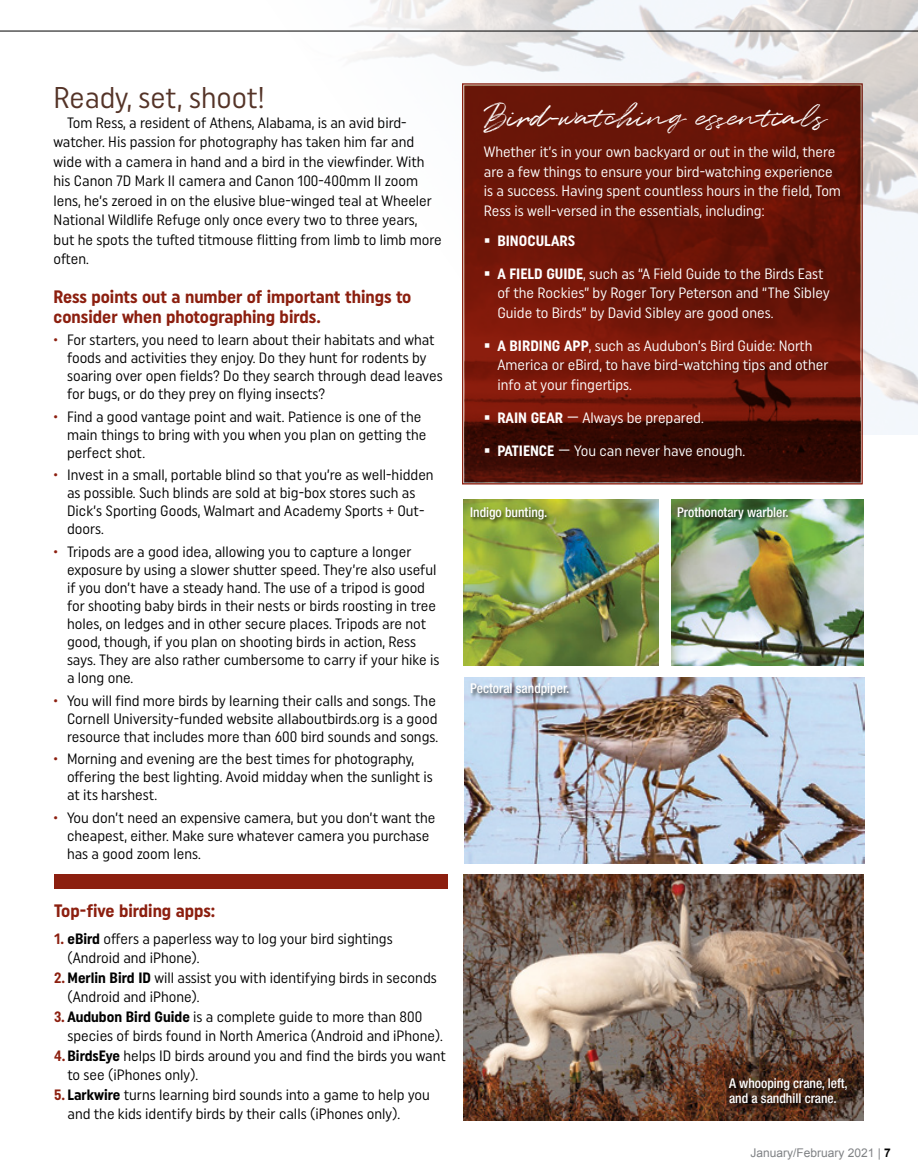
<style>
.page{position:relative;width:918px;height:1175px;background:#fff}
.page>*{position:absolute;margin:0;border:0;box-sizing:border-box;transform-origin:0 0}
.RTM_Script_Font_2{font:31.5px "Quentin";color:#fff}
.RTM_Subhead{font:30px "Uniform Condensed";color:#543327}
.RTM_Subhead_in_Body{font:700 18px/19.5px "Uniform Condensed";color:#8c1f0f}
.RTM_Sidebar-Indent{font:15px/18px "Uniform Condensed";color:#000}
.RTM_Sidebar-Indent-2{font:15px/19.5px "Uniform Condensed";color:#fff}
.t1{font:700 15px "Uniform Condensed";color:#fff}
.RTM_Cutlines{font:500 condensed 13.5px/15px "Helvetica Neue LT Std";color:#fff}
.t2{font:12px "Arial";color:#808285}
.s1{color:#8c1f0f}
.s2{font-weight:700;color:#8c1f0f}
.s3{font-weight:700}
.s4{font-size:16.5px}
.s5{font-weight:700;color:#000}
</style>
<div class="page">
<img style="left:230px;top:0;width:688px;height:435px">
<svg style="left:459px;top:80px;width:407px;height:405px;background:#691a0e"></svg>
<hr style="left:0;top:31px;width:918px;height:1px;background:#000">
<div style="left:54px;top:874px;width:393px;height:15px;background:#8c1f0f"></div>
<img style="left:463px;top:500px;width:196px;height:166px">
<img style="left:672px;top:500px;width:192px;height:165px">
<img style="left:463px;top:874px;width:401px;height:246px">
<img style="left:464px;top:677px;width:401px;height:186px">
<div style="left:470px;top:506px;width:82px;height:18px;background:#000;opacity:.75"></div>
<div style="left:677px;top:505px;width:117px;height:19px;background:#000;opacity:.75"></div>
<div style="left:470px;top:682px;width:104px;height:19px;background:#000;opacity:.75"></div>
<div style="left:728px;top:1076px;width:124px;height:32px;background:#000;opacity:.75"></div>
<svg style="left:485px;top:238px;width:4px;height:4px"></svg>
<svg style="left:485px;top:271px;width:4px;height:4px"></svg>
<svg style="left:485px;top:343px;width:4px;height:4px"></svg>
<svg style="left:485px;top:415px;width:4px;height:4px"></svg>
<svg style="left:485px;top:448px;width:4px;height:4px"></svg>
<p class="RTM_Subhead" style="left:54px;top:80px;width:213px">Ready, set, shoot!</p>
<p class="RTM_Sidebar-Indent" style="left:54px;top:112px;width:390px;line-height:19.5px;text-indent:14px">Tom Ress, a resident of Athens, Alabama, is an avid bird&shy;watcher. His passion for photography has taken him far and wide with a camera in hand and a bird in the viewfinder. With his Canon 7D Mark II camera and Canon 100-400mm II zoom lens, he’s zeroed in on the elusive blue-winged teal at Wheeler National Wildlife Refuge only once every two to three years, but he spots the tufted titmouse flitting from limb to limb more often.</p>
<p class="RTM_Subhead_in_Body" style="left:54px;top:287px;width:359px">Ress points out a number of important things to consider when photographing birds.</p>
<p class="RTM_Sidebar-Indent" style="left:67px;top:331px;width:377px;text-indent:-14px"><span class="s1">•</span> For starters, you need to learn about their habitats and what foods and activities they enjoy. Do they hunt for rodents by soaring over open fields? Do they search through dead leaves for bugs, or do they prey on flying insects?</p>
<p class="RTM_Sidebar-Indent" style="left:67px;top:407px;width:361px;text-indent:-14px"><span class="s1">•</span> Find a good vantage point and wait. Patience is one of the main things to bring with you when you plan on getting the perfect shot.</p>
<p class="RTM_Sidebar-Indent" style="left:67px;top:466px;width:368px;text-indent:-14px"><span class="s1">•</span> Invest in a small, portable blind so that you’re as well-hidden as possible. Such blinds are sold at big-box stores such as Dick’s Sporting Goods, Walmart and Academy Sports + Out&shy;doors.</p>
<p class="RTM_Sidebar-Indent" style="left:67px;top:542px;width:374px;text-indent:-14px"><span class="s1">•</span> Tripods are a good idea, allowing you to capture a longer exposure by using a slower shutter speed. They’re also useful if you don’t have a steady hand. The use of a tripod is good for shooting baby birds in their nests or birds roosting in tree holes, on ledges and in other secure places. Tripods are not good, though, if you plan on shooting birds in action, Ress says. They are also rather cumbersome to carry if your hike is a long one.</p>
<p class="RTM_Sidebar-Indent" style="left:67px;top:691px;width:373px;text-indent:-14px"><span class="s1">•</span> You will find more birds by learning their calls and songs. The<br>Cornell University-funded website allaboutbirds.org is a good resource that includes more than 600 bird sounds and songs.</p>
<p class="RTM_Sidebar-Indent" style="left:67px;top:750px;width:367px;text-indent:-14px"><span class="s1">•</span> Morning and evening are the best times for photography, offering the best lighting. Avoid midday when the sunlight is at its harshest.</p>
<p class="RTM_Sidebar-Indent" style="left:67px;top:808px;width:370px;text-indent:-14px"><span class="s1">•</span> You don’t need an expensive camera, but you don’t want the cheapest, either. Make sure whatever camera you purchase has a good zoom lens.</p>
<p class="RTM_Subhead_in_Body" style="left:54px;top:901px;width:163px">Top-five birding apps:</p>
<p class="RTM_Sidebar-Indent" style="left:68px;top:928px;width:327px;line-height:19.5px;text-indent:-14px"><span class="s2">1.</span> <span class="s3">eBird</span> offers a paperless way to log your bird sightings (Android and iPhone).</p>
<p class="RTM_Sidebar-Indent" style="left:68px;top:967px;width:371px;line-height:19.5px;text-indent:-14px"><span class="s2">2.</span> <span class="s3">Merlin Bird ID</span> will assist you with identifying birds in seconds (Android and iPhone).</p>
<p class="RTM_Sidebar-Indent" style="left:68px;top:1006px;width:377px;line-height:19.5px;text-indent:-14px"><span class="s2">3.</span> <span class="s3">Audubon Bird Guide</span> is a complete guide to more than 800 species of birds found in North America (Android and iPhone).</p>
<p class="RTM_Sidebar-Indent" style="left:68px;top:1045px;width:380px;line-height:19.5px;text-indent:-14px"><span class="s2">4.</span><span class="s3">BirdsEye</span> helps ID birds around you and find the birds you want to see (iPhones only).</p>
<p class="RTM_Sidebar-Indent" style="left:68px;top:1084px;width:364px;line-height:19.5px;text-indent:-14px"><span class="s2">5.</span> <span class="s3">Larkwire</span> turns learning bird sounds into a game to help you and the kids identify birds by their calls (iPhones only).</p>
<p class="RTM_Script_Font_2" style="left:484px;top:95px;width:344px">Bird-watching essentials</p>
<p class="RTM_Sidebar-Indent-2" style="left:484px;top:142px;width:359px">Whether it’s in your own backyard or out in the wild, there are a few things to ensure your bird-watching experience is a success. Having spent countless hours in the field, Tom Ress is well-versed in the essentials, including:</p>
<p class="t1" style="left:497px;top:231px;width:79px">BINOCULARS</p>
<p class="RTM_Sidebar-Indent-2" style="left:497px;top:263px;width:334px"><span class="s3">A FIELD GUIDE</span>, such as “A Field Guide to the Birds East of the Rockies” by Roger Tory Peterson and “The Sibley<br>Guide to Birds” by David Sibley are good ones.</p>
<p class="RTM_Sidebar-Indent-2" style="left:497px;top:335px;width:333px"><span class="s3">A BIRDING APP</span>, such as Audubon’s Bird Guide: North<br>America or eBird, to have bird-watching tips and other info at your fingertips.</p>
<p class="RTM_Sidebar-Indent-2" style="left:497px;top:407px;width:208px"><span class="s3">RAIN GEAR</span> <span class="s4">—</span> Always be prepared.</p>
<p class="RTM_Sidebar-Indent-2" style="left:497px;top:440px;width:249px"><span class="s3">PATIENCE</span> <span class="s4">—</span> You can never have enough.</p>
<p class="RTM_Cutlines" style="left:470px;top:504px;width:79px">Indigo bunting.</p>
<p class="RTM_Cutlines" style="left:677px;top:504px;width:113px">Prothonotary warbler.</p>
<p class="RTM_Cutlines" style="left:470px;top:681px;width:101px">Pectoral sandpiper.</p>
<p class="RTM_Cutlines" style="left:729px;top:1075px;width:120px">A whooping crane, left, and a sandhill crane.</p>
<p class="t2" style="left:750px;top:1144px;width:142px">January/February 2021 | <span class="s5">7</span></p>
</div>
